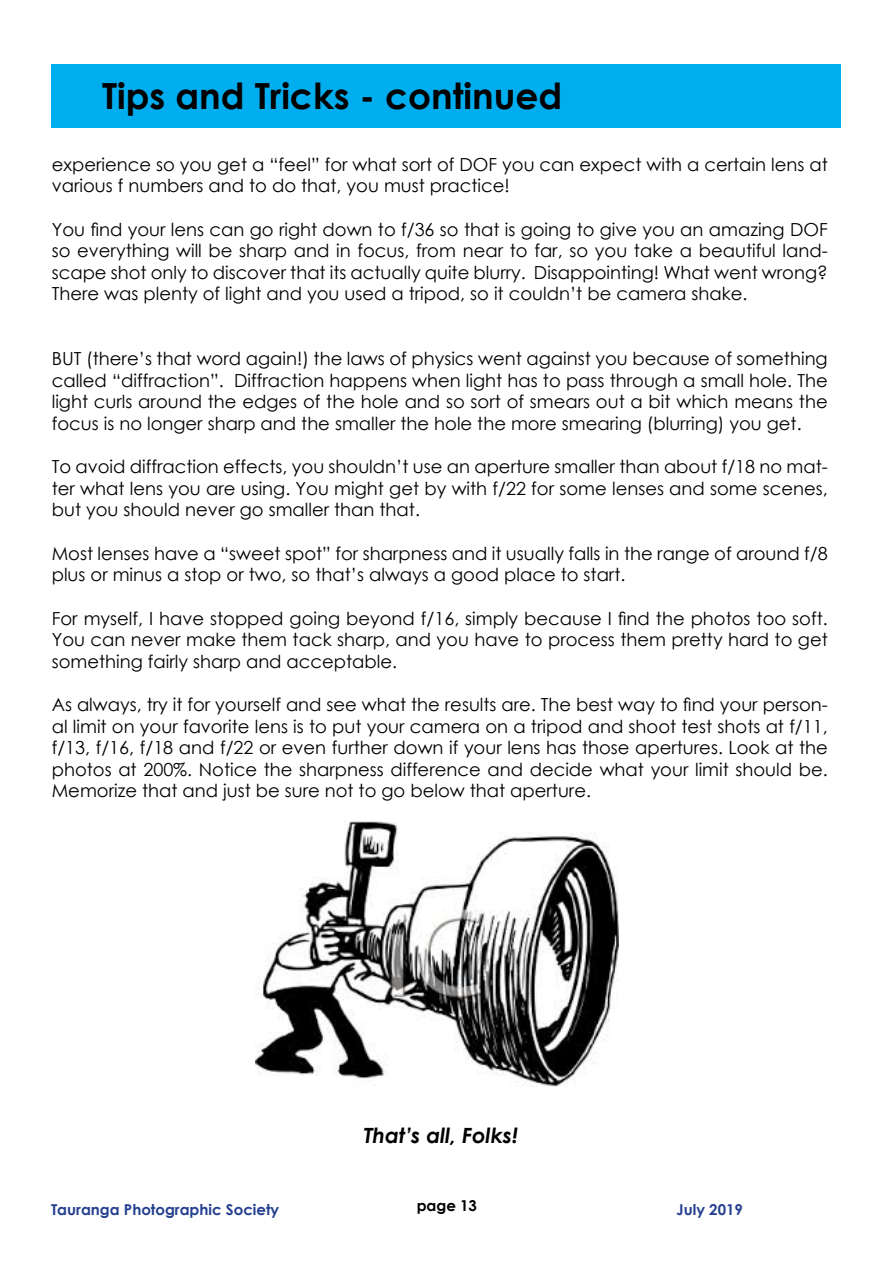
<style>
.page{position:relative;width:893px;height:1263px;background:#fff}
.page>*{position:absolute;margin:0;border:0;box-sizing:border-box;transform-origin:0 0}
.t1{font:700 36px "Century Gothic";color:#000}
.t2{font:italic 700 21px "Century Gothic";color:#000}
.t3{font:18px/21.6px "Century Gothic";color:#000;text-align:justify}
.t4{font:700 15px "Century Gothic";color:#25408f}
.t5{font:700 15px "Century Gothic";color:#000}
</style>
<div class="page">
<div style="left:52px;top:65px;width:789px;height:63px;background:#00aeef"></div>
<img style="left:255px;top:821px;width:363px;height:265px">
<h1 class="t1" style="left:102px;top:68px;width:462px">Tips and Tricks - continued</h1>
<p class="t3" style="left:52px;top:153px;width:777px">experience so you get a “feel” for what sort of DOF you can expect with a certain lens at various f numbers and to do that, you must practice!</p>
<p class="t3" style="left:52px;top:218px;width:777px">You find your lens can go right down to f/36 so that is going to give you an amazing DOF so everything will be sharp and in focus, from near to far, so you take a beautiful land&shy;scape shot only to discover that its actually quite blurry. Disappointing! What went wrong?<br>There was plenty of light and you used a tripod, so it couldn’t be camera shake.</p>
<p class="t3" style="left:52px;top:348px;width:777px">BUT (there’s that word again!) the laws of physics went against you because of something called “diffraction”. Diffraction happens when light has to pass through a small hole. The light curls around the edges of the hole and so sort of smears out a bit which means the focus is no longer sharp and the smaller the hole the more smearing (blurring) you get.</p>
<p class="t3" style="left:52px;top:456px;width:777px">To avoid diffraction effects, you shouldn’t use an aperture smaller than about f/18 no mat&shy;ter what lens you are using. You might get by with f/22 for some lenses and some scenes, but you should never go smaller than that.</p>
<p class="t3" style="left:52px;top:542px;width:777px">Most lenses have a “sweet spot” for sharpness and it usually falls in the range of around f/8 plus or minus a stop or two, so that’s always a good place to start.</p>
<p class="t3" style="left:52px;top:607px;width:778px">For myself, I have stopped going beyond f/16, simply because I find the photos too soft.<br>You can never make them tack sharp, and you have to process them pretty hard to get something fairly sharp and acceptable.</p>
<p class="t3" style="left:52px;top:693px;width:777px">As always, try it for yourself and see what the results are. The best way to find your person&shy;al limit on your favorite lens is to put your camera on a tripod and shoot test shots at f/11, f/13, f/16, f/18 and f/22 or even further down if your lens has those apertures. Look at the photos at 200%. Notice the sharpness difference and decide what your limit should be.<br>Memorize that and just be sure not to go below that aperture.</p>
<p class="t2" style="left:364px;top:1119px;width:156px">That’s all, Folks!</p>
<p class="t4" style="left:51px;top:1198px;width:230px">Tauranga Photographic Society</p>
<p class="t5" style="left:417px;top:1194px;width:62px">page 13</p>
<p class="t4" style="left:677px;top:1198px;width:68px">July 2019</p>
</div>
